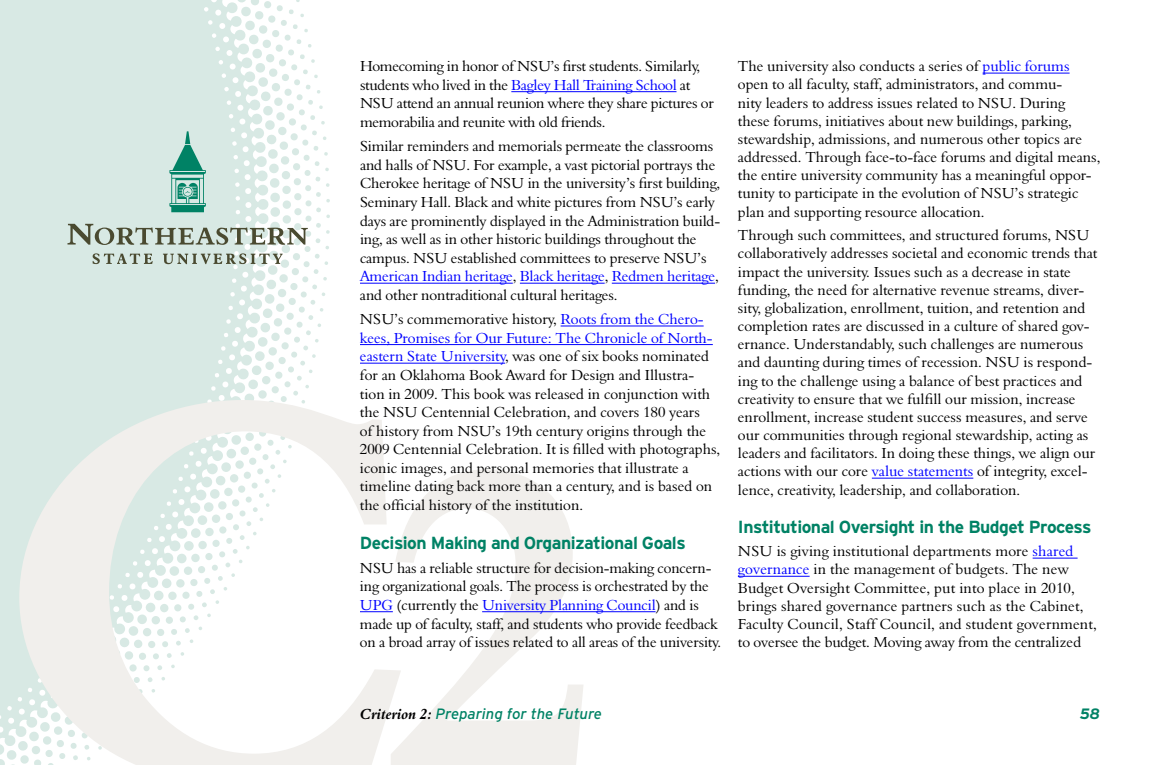
<style>
.page{position:relative;width:1170px;height:765px;background:#fff}
.page>*{position:absolute;margin:0;border:0;box-sizing:border-box;transform-origin:0 0}
.Body_Header{font:700 17.5px "Interstate";letter-spacing:-.03em;color:#008265}
.Body{font:15px/18.1px "Aldine 401 BT Roman A";color:#000}
.Body-2{font:15px/18.6px "Aldine 401 BT Roman A";letter-spacing:-.02em;color:#000}
.t1{font:italic 15px "Interstate";color:#008265}
.t2{font:italic 700 15px "Interstate";color:#008265}
.s1{color:#00f}
.s2{font-family:"Aldine 401 BT Bold Italic A";font-style:normal;color:#000}
</style>
<div class="page">
<svg style="left:0;top:0;width:330px;height:765px;fill:#d8e9e4"></svg>
<svg style="left:19px;top:400px;width:565px;height:365px"></svg>
<svg style="left:169px;top:131px;width:37px;height:81px;background:#7ebeaf"></svg>
<svg style="left:68px;top:224px;width:240px;height:21px;background:#aeb8ad"></svg>
<svg style="left:93px;top:253px;width:60px;height:11px"></svg>
<svg style="left:163px;top:253px;width:120px;height:11px"></svg>
<hr style="left:511px;top:91px;width:166px;height:1px;background:#00f">
<hr style="left:360px;top:283px;width:153px;height:1px;background:#00f">
<hr style="left:520px;top:283px;width:85px;height:1px;background:#00f">
<hr style="left:612px;top:283px;width:103px;height:1px;background:#00f">
<hr style="left:561px;top:326px;width:143px;height:1px;background:#00f">
<hr style="left:360px;top:344px;width:353px;height:1px;background:#00f">
<hr style="left:360px;top:363px;width:145px;height:1px;background:#00f">
<hr style="left:360px;top:611px;width:33px;height:1px;background:#00f">
<hr style="left:482px;top:611px;width:174px;height:1px;background:#00f">
<hr style="left:983px;top:73px;width:87px;height:1px;background:#00f">
<hr style="left:872px;top:478px;width:101px;height:1px;background:#00f">
<hr style="left:1033px;top:558px;width:45px;height:1px;background:#00f">
<hr style="left:738px;top:576px;width:72px;height:1px;background:#00f">
<p class="Body-2" style="left:360px;top:57px;width:355px">Homecoming in honor of NSU’s first students. Similarly, students who lived in the <span class="s1">Bagley Hall Training School</span> at NSU attend an annual reunion where they share pictures or memorabilia and reunite with old friends.</p>
<p class="Body" style="left:360px;top:137px;width:362px;line-height:18.6px">Similar reminders and memorials permeate the classrooms and halls of NSU. For example, a vast pictorial portrays the Cherokee heritage of NSU in the university’s first building, Seminary Hall. Black and white pictures from NSU’s early days are prominently displayed in the Administration build&shy;ing, as well as in other historic buildings throughout the campus. NSU established committees to preserve NSU’s <span class="s1">American Indian heritage</span>, <span class="s1">Black heritage</span>, <span class="s1">Redmen heritage</span>, and other nontraditional cultural heritages.</p>
<p class="Body" style="left:360px;top:310px;width:362px;line-height:18.6px">NSU’s commemorative history, <span class="s1">Roots from the Chero&shy;kees, Promises for Our Future: The Chronicle of North&shy;eastern State University</span>, was one of six books nominated for an Oklahoma Book Award for Design and Illustra&shy;tion in 2009. This book was released in conjunction with the NSU Centennial Celebration, and covers 180 years<br>of history from NSU’s 19th century origins through the 2009 Centennial Celebration. It is filled with photographs, iconic images, and personal memories that illustrate a timeline dating back more than a century, and is based on the official history of the institution.</p>
<p class="Body_Header" style="left:360px;top:533px;width:327px">Decision Making and Organizational Goals</p>
<p class="Body" style="left:360px;top:558px;width:363px;line-height:18.6px">NSU has a reliable structure for decision-making concern&shy;ing organizational goals. The process is orchestrated by the <span class="s1">UPG</span> (currently the <span class="s1">University Planning Council</span>) and is made up of faculty, staff, and students who provide feedback on a broad array of issues related to all areas of the university.</p>
<p class="Body" style="left:738px;top:57px;width:364px">The university also conducts a series of <span class="s1">public forums </span>open to all faculty, staff, administrators, and commu-<br>nity leaders to address issues related to NSU. During these forums, initiatives about new buildings, parking, stewardship, admissions, and numerous other topics are addressed. Through face-to-face forums and digital means, the entire university community has a meaningful oppor&shy;tunity to participate in the evolution of NSU’s strategic plan and supporting resource allocation.</p>
<p class="Body" style="left:738px;top:226px;width:361px">Through such committees, and structured forums, NSU collaboratively addresses societal and economic trends that impact the university. Issues such as a decrease in state funding, the need for alternative revenue streams, diver&shy;sity, globalization, enrollment, tuition, and retention and completion rates are discussed in a culture of shared gov&shy;ernance. Understandably, such challenges are numerous and daunting during times of recession. NSU is respond&shy;ing to the challenge using a balance of best practices and creativity to ensure that we fulfill our mission, increase enrollment, increase student success measures, and serve our communities through regional stewardship, acting as leaders and facilitators. In doing these things, we align our actions with our core <span class="s1">value statements</span> of integrity, excel&shy;lence, creativity, leadership, and collaboration.</p>
<p class="Body_Header" style="left:738px;top:517px;width:355px">Institutional Oversight in the Budget Process</p>
<p class="Body" style="left:738px;top:542px;width:360px">NSU is giving institutional departments more <span class="s1">shared governance</span> in the management of budgets. The new Budget Oversight Committee, put into place in 2010, brings shared governance partners such as the Cabinet, Faculty Council, Staff Council, and student government, to oversee the budget. Moving away from the centralized</p>
<p class="t1" style="left:360px;top:704px;width:244px"><span class="s2">Criterion 2:</span> Preparing for the Future</p>
<p class="t2" style="left:1080px;top:704px;width:22px">58</p>
</div>
